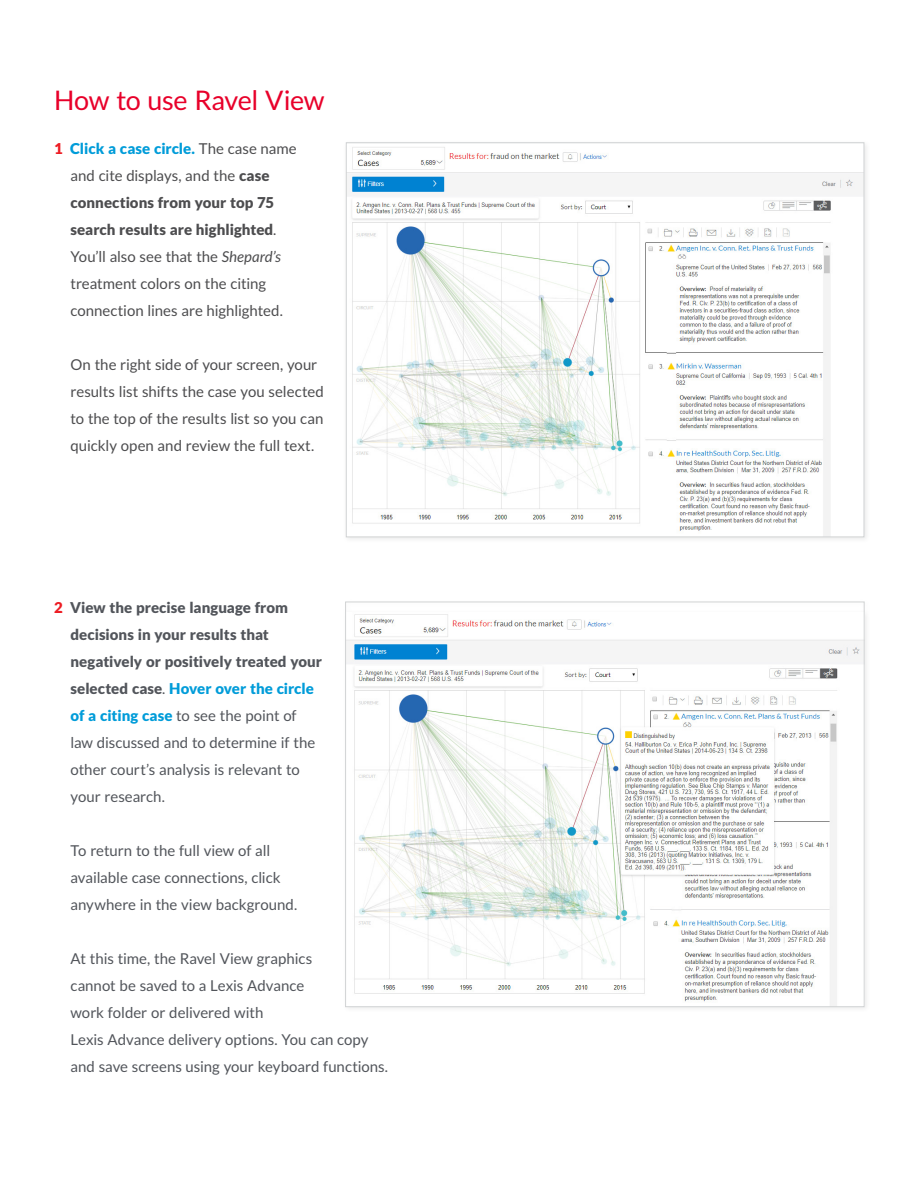
<style>
.page{position:relative;width:918px;height:1188px;background:#fff}
.page>*{position:absolute;margin:0;border:0;box-sizing:border-box;transform-origin:0 0}
.t1{font:27px "Lato";letter-spacing:-.015em;color:#e8002a}
.t2{font:15px/27px "Lato";letter-spacing:-.005em;color:#4d4d4f}
.t3{font:15px/27px "Lato";letter-spacing:-.005em;color:#52555b}
.t4{font:900 15px/27px "Lato";color:#52555b}
.s1{font-weight:900;color:#ed1d24}
.s2{font-weight:900;color:#009cd9}
.s3{font-weight:900}
.s4{font-style:italic}
.s5{color:#ed1d24}
.s6{font-weight:400}
.s7{color:#009cd9}
</style>
<div class="page">
<div style="left:342px;top:139px;width:529px;height:405px;background:#000;opacity:.08"></div>
<img style="left:348px;top:144px;width:514px;height:391px">
<div style="left:342px;top:598px;width:530px;height:416px;background:#000;opacity:.08"></div>
<img style="left:347px;top:613px;width:516px;height:392px">
<h1 class="t1" style="left:54px;top:86px;width:272px">How to use Ravel View</h1>
<p class="t2" style="left:71px;top:135px;width:228px;text-indent:-17px"><span class="s1">1</span> <span class="s2">Click a case circle.</span> The case name and cite displays, and the <span class="s3">case connections from your top 75 search results are highlighted</span>.<br>You’ll also see that the <span class="s4">Shepard’s </span>treatment colors on the citing connection lines are highlighted.</p>
<p class="t2" style="left:71px;top:351px;width:255px">On the right side of your screen, your results list shifts the case you selected to the top of the results list so you can quickly open and review the full text.</p>
<p class="t4" style="left:71px;top:594px;width:253px;text-indent:-16px"><span class="s5">2</span> View the precise language from decisions in your results that negatively or positively treated your selected case<span class="s6">.</span> <span class="s7">Hover over the circle of a citing case</span> <span class="s6">to see the point of law discussed and to determine if the other court’s analysis is relevant to your research.</span></p>
<p class="t3" style="left:71px;top:837px;width:228px">To return to the full view of all available case connections, click anywhere in the view background.</p>
<p class="t3" style="left:71px;top:945px;width:319px">At this time, the Ravel View graphics<br>cannot be saved to a Lexis Advance<br>work folder or delivered with<br>Lexis Advance delivery options. You can copy and save screens using your keyboard functions.</p>
</div>
